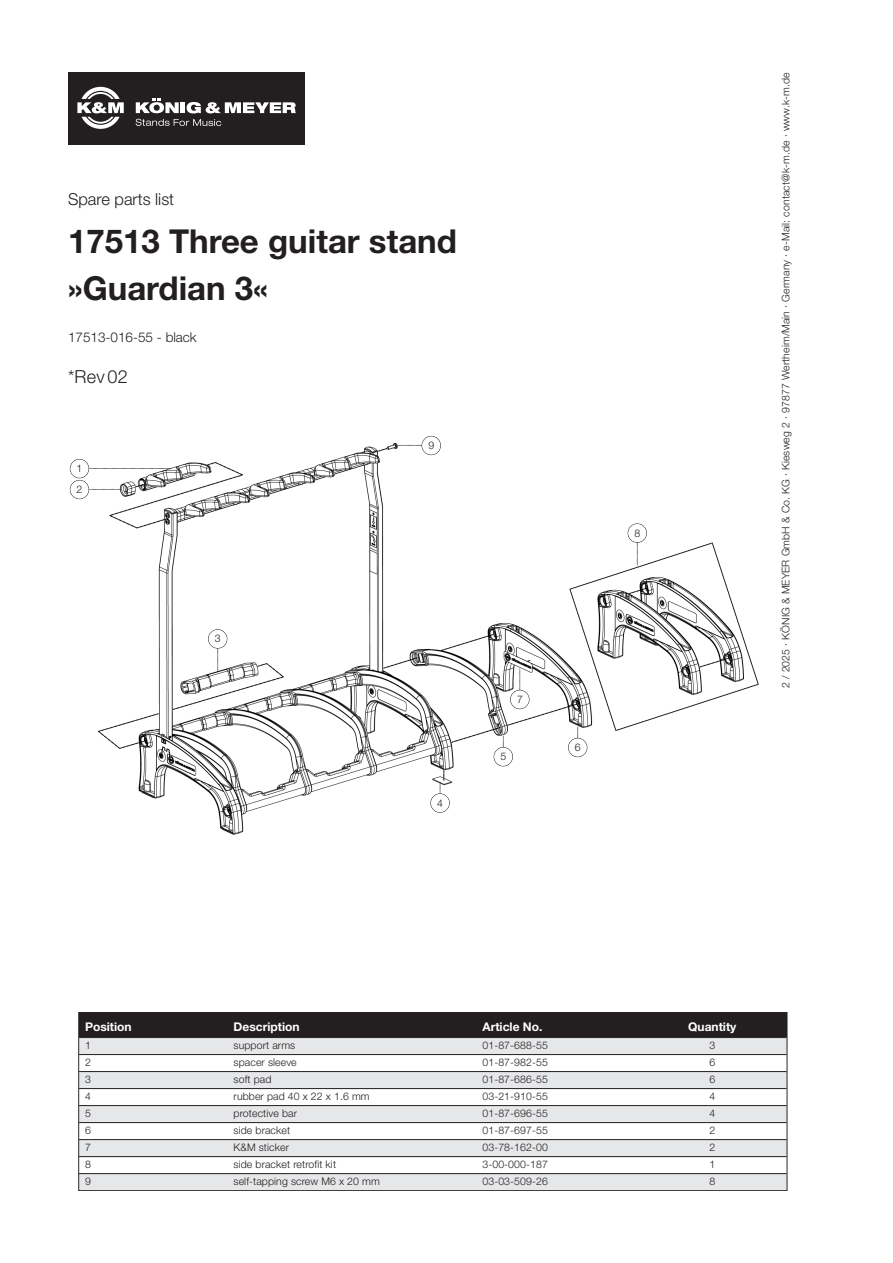
<style>
.page{position:relative;width:893px;height:1263px;background:#fff}
.page>*{position:absolute;margin:0;border:0;box-sizing:border-box;transform-origin:0 0}
.t1{font:700 33px/47.2px "Helvetica Neue";color:#231f20}
.t2{font:300 18px "Helvetica Neue";color:#231f20}
.t3{font:300 16.5px "Helvetica Neue";color:#231f20}
.t4{font:300 13.5px "Helvetica Neue";color:#231f20}
.t5{font:700 12px "Helvetica Neue";color:#fff}
.t6{font:300 10.5px/20.9px "Helvetica Neue";letter-spacing:.01em;color:#231f20}
</style>
<div class="page">
<img style="left:99px;top:443px;width:659px;height:391px">
<div style="left:79px;top:1012px;width:148px;height:26px;background:#231f20"></div>
<div style="left:227px;top:1012px;width:249px;height:26px;background:#231f20"></div>
<div style="left:476px;top:1012px;width:162px;height:26px;background:#231f20"></div>
<div style="left:638px;top:1012px;width:149px;height:26px;background:#231f20"></div>
<div style="left:79px;top:1038px;width:148px;height:17px;background:#e6e7e9"></div>
<div style="left:227px;top:1038px;width:249px;height:17px;background:#e6e7e9"></div>
<div style="left:476px;top:1038px;width:162px;height:17px;background:#e6e7e9"></div>
<div style="left:638px;top:1038px;width:149px;height:17px;background:#e6e7e9"></div>
<div style="left:79px;top:1072px;width:148px;height:17px;background:#e6e7e9"></div>
<div style="left:227px;top:1072px;width:249px;height:17px;background:#e6e7e9"></div>
<div style="left:476px;top:1072px;width:162px;height:17px;background:#e6e7e9"></div>
<div style="left:638px;top:1072px;width:149px;height:17px;background:#e6e7e9"></div>
<div style="left:79px;top:1106px;width:148px;height:17px;background:#e6e7e9"></div>
<div style="left:227px;top:1106px;width:249px;height:17px;background:#e6e7e9"></div>
<div style="left:476px;top:1106px;width:162px;height:17px;background:#e6e7e9"></div>
<div style="left:638px;top:1106px;width:149px;height:17px;background:#e6e7e9"></div>
<div style="left:79px;top:1140px;width:148px;height:17px;background:#e6e7e9"></div>
<div style="left:227px;top:1140px;width:249px;height:17px;background:#e6e7e9"></div>
<div style="left:476px;top:1140px;width:162px;height:17px;background:#e6e7e9"></div>
<div style="left:638px;top:1140px;width:149px;height:17px;background:#e6e7e9"></div>
<div style="left:79px;top:1174px;width:148px;height:17px;background:#e6e7e9"></div>
<div style="left:227px;top:1174px;width:249px;height:17px;background:#e6e7e9"></div>
<div style="left:476px;top:1174px;width:162px;height:17px;background:#e6e7e9"></div>
<div style="left:638px;top:1174px;width:149px;height:17px;background:#e6e7e9"></div>
<div style="left:79px;top:1012px;width:708px;height:179px;border:1px solid #282526"></div>
<hr style="left:79px;top:1037px;width:707px;height:1px;background:#231f20">
<hr style="left:79px;top:1054px;width:707px;height:1px;background:#231f20">
<hr style="left:79px;top:1071px;width:707px;height:1px;background:#231f20">
<hr style="left:79px;top:1088px;width:707px;height:1px;background:#231f20">
<hr style="left:79px;top:1105px;width:707px;height:1px;background:#231f20">
<hr style="left:79px;top:1122px;width:707px;height:1px;background:#231f20">
<hr style="left:79px;top:1139px;width:707px;height:1px;background:#231f20">
<hr style="left:79px;top:1156px;width:707px;height:1px;background:#231f20">
<hr style="left:79px;top:1173px;width:707px;height:1px;background:#231f20">
<div style="left:68px;top:72px;width:236px;height:73px;background:#231f20"></div>
<svg style="left:136px;top:119px;width:85px;height:7px"></svg>
<hr style="left:181px;top:102px;width:4px;height:11px;background:#fff">
<svg style="left:186px;top:102px;width:110px;height:11px"></svg>
<svg style="left:136px;top:99px;width:43px;height:14px"></svg>
<svg style="left:77px;top:87px;width:47px;height:42px"></svg>
<svg style="left:89px;top:468px;width:83px;height:1px"></svg>
<div style="left:70px;top:459px;width:19px;height:19px;border:1px solid #231f20;border-radius:50%"></div>
<svg style="left:89px;top:489px;width:33px;height:1px"></svg>
<div style="left:70px;top:480px;width:19px;height:19px;border:1px solid #231f20;border-radius:50%"></div>
<svg style="left:397px;top:445px;width:24px;height:1px"></svg>
<div style="left:422px;top:436px;width:18px;height:19px;background:#fff;border-radius:50%"></div>
<div style="left:421px;top:436px;width:20px;height:19px;border:1px solid #231f20;border-radius:50%"></div>
<svg style="left:217px;top:649px;width:1px;height:24px"></svg>
<div style="left:208px;top:629px;width:19px;height:19px;background:#fff;border-radius:50%"></div>
<div style="left:208px;top:629px;width:19px;height:20px;border:1px solid #231f20;border-radius:50%"></div>
<svg style="left:637px;top:543px;width:1px;height:24px"></svg>
<div style="left:627px;top:524px;width:19px;height:19px;background:#fff;border-radius:50%"></div>
<div style="left:627px;top:523px;width:20px;height:20px;border:1px solid #231f20;border-radius:50%"></div>
<div style="left:430px;top:794px;width:19px;height:19px;background:#fff;border-radius:50%"></div>
<div style="left:430px;top:793px;width:19px;height:20px;border:1px solid #231f20;border-radius:50%"></div>
<svg style="left:503px;top:735px;width:1px;height:12px"></svg>
<div style="left:494px;top:747px;width:18px;height:19px;background:#fff;border-radius:50%"></div>
<div style="left:493px;top:747px;width:20px;height:19px;border:1px solid #231f20;border-radius:50%"></div>
<svg style="left:577px;top:726px;width:1px;height:12px"></svg>
<div style="left:568px;top:738px;width:19px;height:19px;background:#fff;border-radius:50%"></div>
<div style="left:568px;top:738px;width:19px;height:19px;border:1px solid #231f20;border-radius:50%"></div>
<svg style="left:519px;top:668px;width:1px;height:22px"></svg>
<div style="left:510px;top:690px;width:19px;height:19px;background:#fff;border-radius:50%"></div>
<div style="left:510px;top:690px;width:19px;height:19px;border:1px solid #231f20;border-radius:50%"></div>
<h3 class="t3" style="left:68px;top:193px;width:108px">Spare parts list</h3>
<h1 class="t1" style="left:68px;top:221px;width:390px">17513 Three guitar stand »Guardian 3«</h1>
<p class="t4" style="left:68px;top:332px;width:130px">17513-016-55 - black</p>
<h2 class="t2" style="left:68px;top:370px;width:61px">*Rev 02</h2>
<p class="t6" style="left:77px;top:459px;width:7px">1<br>2</p>
<p class="t6" style="left:428px;top:436px;width:7px">9</p>
<p class="t6" style="left:215px;top:629px;width:7px">3</p>
<p class="t6" style="left:437px;top:794px;width:7px">4</p>
<p class="t6" style="left:517px;top:690px;width:7px">7</p>
<p class="t6" style="left:500px;top:747px;width:7px">5</p>
<p class="t6" style="left:575px;top:738px;width:7px">6</p>
<p class="t6" style="left:634px;top:524px;width:7px">8</p>
<p class="t6" style="left:776px;top:688px;width:617px;rotate:-90deg">2 / 2025 · KÖNIG &amp; MEYER GmbH &amp; Co. KG · Kiesweg 2 · 97877 Wertheim/Main · Germany · e-Mail: contact@k-m.de · www.k-m.de</p>
<p class="t5" style="left:85px;top:1022px;width:48px">Position</p>
<p class="t5" style="left:233px;top:1022px;width:67px">Description</p>
<p class="t5" style="left:482px;top:1022px;width:61px">Article No.</p>
<p class="t5" style="left:688px;top:1022px;width:50px">Quantity</p>
<p class="t6" style="left:85px;top:1036px;width:7px">1</p>
<p class="t6" style="left:233px;top:1036px;width:63px">support arms</p>
<p class="t6" style="left:482px;top:1036px;width:67px">01-87-688-55</p>
<p class="t6" style="left:709px;top:1036px;width:7px">3</p>
<p class="t6" style="left:85px;top:1053px;width:7px">2</p>
<p class="t6" style="left:233px;top:1053px;width:65px">spacer sleeve</p>
<p class="t6" style="left:482px;top:1053px;width:67px">01-87-982-55</p>
<p class="t6" style="left:709px;top:1053px;width:7px">6</p>
<p class="t6" style="left:85px;top:1070px;width:7px">3</p>
<p class="t6" style="left:233px;top:1070px;width:39px">soft pad</p>
<p class="t6" style="left:482px;top:1070px;width:67px">01-87-686-55</p>
<p class="t6" style="left:709px;top:1070px;width:7px">6</p>
<p class="t6" style="left:85px;top:1087px;width:7px">4</p>
<p class="t6" style="left:233px;top:1087px;width:137px">rubber pad 40 x 22 x 1.6 mm</p>
<p class="t6" style="left:482px;top:1087px;width:67px">03-21-910-55</p>
<p class="t6" style="left:709px;top:1087px;width:7px">4</p>
<p class="t6" style="left:85px;top:1104px;width:7px">5</p>
<p class="t6" style="left:233px;top:1104px;width:65px">protective bar</p>
<p class="t6" style="left:482px;top:1104px;width:67px">01-87-696-55</p>
<p class="t6" style="left:709px;top:1104px;width:7px">4</p>
<p class="t6" style="left:85px;top:1121px;width:7px">6</p>
<p class="t6" style="left:233px;top:1121px;width:58px">side bracket</p>
<p class="t6" style="left:482px;top:1121px;width:67px">01-87-697-55</p>
<p class="t6" style="left:709px;top:1121px;width:7px">2</p>
<p class="t6" style="left:85px;top:1138px;width:7px">7</p>
<p class="t6" style="left:233px;top:1138px;width:57px">K&amp;M sticker</p>
<p class="t6" style="left:482px;top:1138px;width:67px">03-78-162-00</p>
<p class="t6" style="left:709px;top:1138px;width:7px">2</p>
<p class="t6" style="left:85px;top:1155px;width:7px">8</p>
<p class="t6" style="left:233px;top:1155px;width:104px">side bracket retrofit kit</p>
<p class="t6" style="left:482px;top:1155px;width:67px">3-00-000-187</p>
<p class="t6" style="left:709px;top:1155px;width:7px">1</p>
<p class="t6" style="left:85px;top:1172px;width:7px">9</p>
<p class="t6" style="left:233px;top:1172px;width:148px">self-tapping screw M6 x 20 mm</p>
<p class="t6" style="left:482px;top:1172px;width:67px">03-03-509-26</p>
<p class="t6" style="left:709px;top:1172px;width:7px">8</p>
</div>
